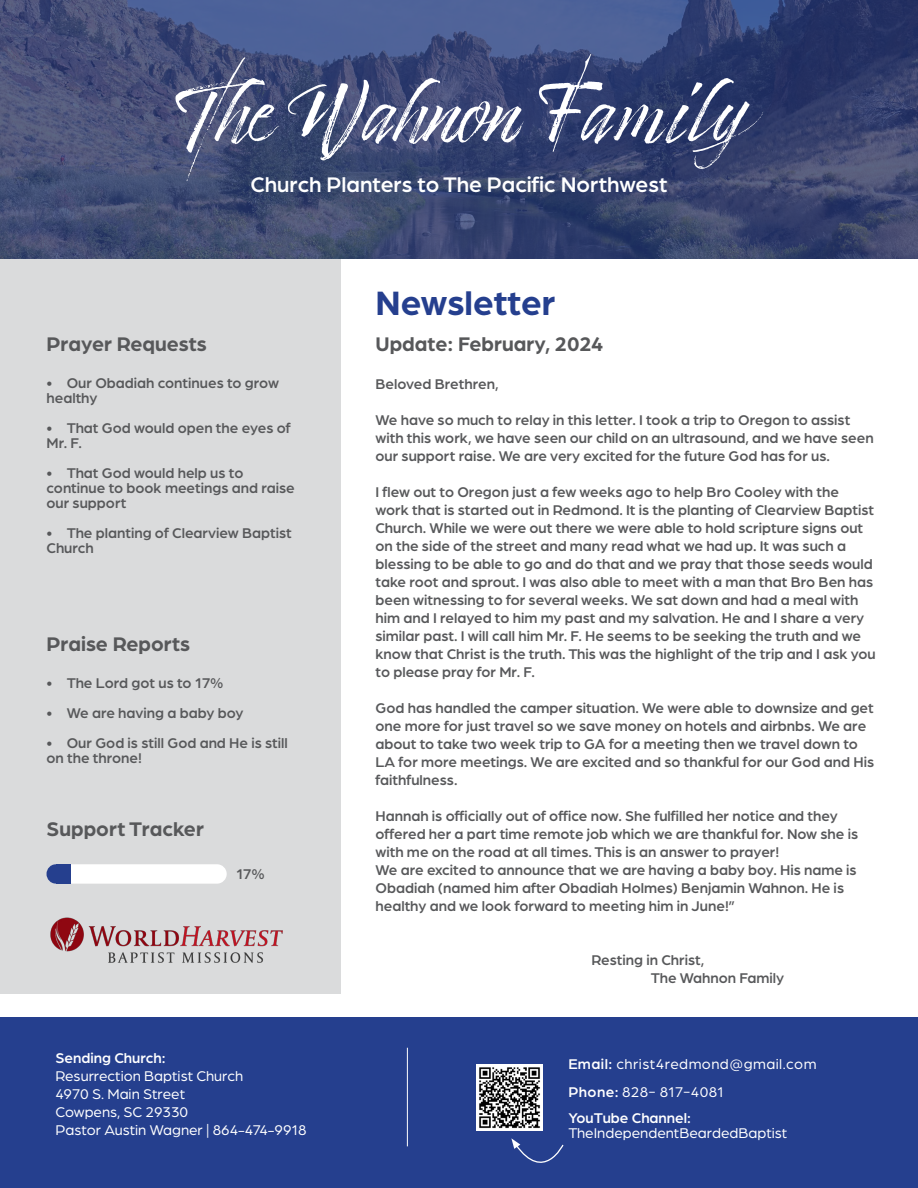
<style>
.page{position:relative;width:918px;height:1188px;background:#fff}
.page>*{position:absolute;margin:0;border:0;box-sizing:border-box;transform-origin:0 0}
.t1{font:74.55px "Timberline";letter-spacing:.015em;color:#fff}
.t2{font:700 36px "Arboria";color:#253f8e}
.t3{font:500 22.5px "Arboria";color:#fff}
.t4{font:700 21px "Arboria";color:#57585a}
.t5{font:500 15px/18px "Arboria";color:#57585a}
.t6{font:15px/18px "Arboria";color:#fff}
.t7{font:15px "Arboria";letter-spacing:.03em;color:#fff}
.t8{font:500 15px "Arboria";color:#fff}
.s1{font-weight:500}
</style>
<div class="page">
<div style="left:0;top:1017px;width:918px;height:171px;background:#253f8e"></div>
<div style="left:0;top:251px;width:340px;height:743px;background:#dadbdc"></div>
<svg style="left:0;top:0;width:918px;height:258px;background:#3c4974"></svg>
<img style="left:50px;top:918px;width:233px;height:45px">
<hr style="left:407px;top:1048px;width:1px;height:98px;background:#fff">
<div style="left:47px;top:864px;width:180px;height:20px;background:#fff;border-radius:10px"></div>
<div style="left:46px;top:864px;width:19px;height:20px;background:#253f8e;border-radius:50%"></div>
<img style="left:476px;top:1064px;width:66px;height:66px">
<svg style="left:511px;top:1138px;width:53px;height:25px"></svg>
<div style="left:56px;top:864px;width:15px;height:20px;background:#253f8e"></div>
<p class="t1" style="left:172px;top:71px;width:576px">The Wahnon Family</p>
<p class="t3" style="left:251px;top:169px;width:418px">Church Planters to The Pacific Northwest</p>
<p class="t4" style="left:46px;top:330px;width:162px">Prayer Requests</p>
<p class="t5" style="left:46px;top:375px;width:234px;line-height:15px">• Our Obadiah continues to grow healthy</p>
<p class="t5" style="left:46px;top:420px;width:246px;line-height:15px">• That God would open the eyes of<br>Mr. F.</p>
<p class="t5" style="left:46px;top:465px;width:250px;line-height:15px">• That God would help us to continue to book meetings and raise our support</p>
<p class="t5" style="left:46px;top:525px;width:247px;line-height:15px">• The planting of Clearview Baptist<br>Church</p>
<p class="t4" style="left:46px;top:629px;width:145px">Praise Reports</p>
<p class="t5" style="left:46px;top:673px;width:179px">• The Lord got us to 17%</p>
<p class="t5" style="left:46px;top:703px;width:198px">• We are having a baby boy</p>
<p class="t5" style="left:46px;top:735px;width:243px;line-height:15px">• Our God is still God and He is still on the throne!</p>
<p class="t4" style="left:46px;top:814px;width:159px">Support Tracker</p>
<p class="t5" style="left:236px;top:864px;width:30px">17%</p>
<p class="t8" style="left:56px;top:1048px;width:112px">Sending Church:</p>
<p class="t6" style="left:56px;top:1067px;width:189px">Resurrection Baptist Church<br>4970 S. Main Street</p>
<p class="t6" style="left:56px;top:1103px;width:134px">Cowpens, SC 29330</p>
<p class="t6" style="left:56px;top:1121px;width:253px">Pastor Austin Wagner | 864-474-9918</p>
<p class="t2" style="left:375px;top:278px;width:182px">Newsletter</p>
<p class="t4" style="left:375px;top:330px;width:230px">Update: February, 2024</p>
<p class="t5" style="left:375px;top:375px;width:125px">Beloved Brethren,</p>
<p class="t5" style="left:375px;top:411px;width:500px">We have so much to relay in this letter. I took a trip to Oregon to assist with this work, we have seen our child on an ultrasound, and we have seen our support raise. We are very excited for the future God has for us.</p>
<p class="t5" style="left:375px;top:483px;width:502px">I flew out to Oregon just a few weeks ago to help Bro Cooley with the work that is started out in Redmond. It is the planting of Clearview Baptist Church. While we were out there we were able to hold scripture signs out on the side of the street and many read what we had up. It was such a blessing to be able to go and do that and we pray that those seeds would take root and sprout. I was also able to meet with a man that Bro Ben has been witnessing to for several weeks. We sat down and had a meal with him and I relayed to him my past and my salvation. He and I share a very similar past. I will call him Mr. F. He seems to be seeking the truth and we know that Christ is the truth. This was the highlight of the trip and I ask you to please pray for Mr. F.</p>
<p class="t5" style="left:375px;top:699px;width:500px">God has handled the camper situation. We were able to downsize and get one more for just travel so we save money on hotels and airbnbs. We are about to take two week trip to GA for a meeting then we travel down to LA for more meetings. We are excited and so thankful for our God and His faithfulness.</p>
<p class="t5" style="left:375px;top:807px;width:484px">Hannah is officially out of office now. She fulfilled her notice and they offered her a part time remote job which we are thankful for. Now she is with me on the road at all times. This is an answer to prayer!</p>
<p class="t5" style="left:375px;top:861px;width:483px">We are excited to announce that we are having a baby boy. His name is<br>Obadiah (named him after Obadiah Holmes) Benjamin Wahnon. He is healthy and we look forward to meeting him in June!”</p>
<p class="t5" style="left:591px;top:951px;width:114px">Resting in Christ,</p>
<p class="t5" style="left:651px;top:969px;width:135px">The Wahnon Family</p>
<p class="t7" style="left:568px;top:1054px;width:250px"><span class="s1">Email:</span> christ4redmond@gmail.com</p>
<p class="t7" style="left:568px;top:1082px;width:157px"><span class="s1">Phone:</span> 828- 817-4081</p>
<p class="t8" style="left:568px;top:1108px;width:124px">YouTube Channel:</p>
<p class="t6" style="left:568px;top:1123px;width:221px">TheIndependentBeardedBaptist</p>
</div>
